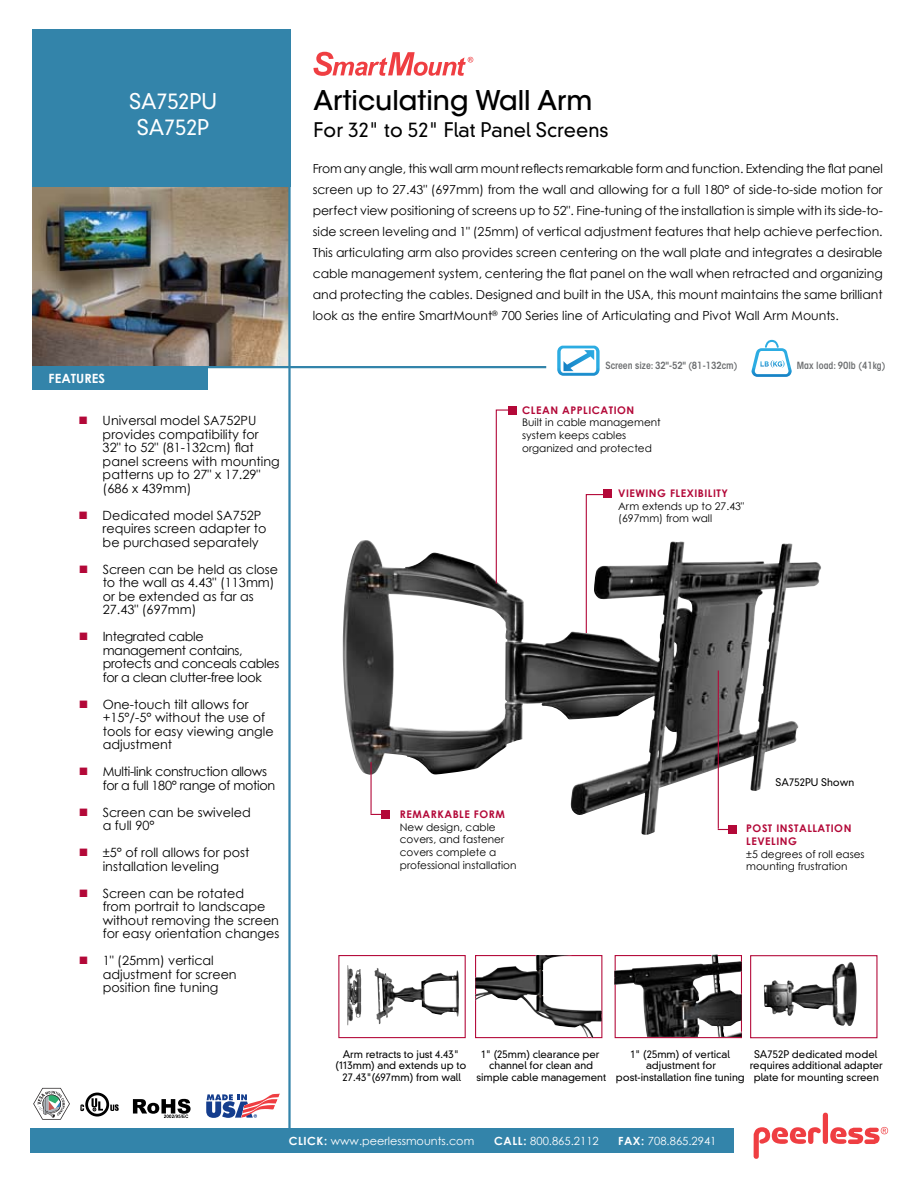
<style>
.page{position:relative;width:918px;height:1188px;background:#fff}
.page>*{position:absolute;margin:0;border:0;box-sizing:border-box;transform-origin:0 0}
.t1{font:500 27px "ITC Avant Garde Std";color:#000}
.t2{font:300 21px/25.2px "DIN Neuzeit Grotesk";color:#fff;text-align:center}
.t3{font:300 19.5px "DIN Neuzeit Grotesk";color:#000}
.t4{font:12.75px/13.5px "Century Gothic";color:#000}
.t5{font:12.75px/13.5px "Century Gothic";letter-spacing:-.025em;color:#000}
.t6{font:700 12.75px "Century Gothic";color:#fff}
.t7{font:12.45px/21px "Century Gothic";color:#000;text-align:justify}
.t8{font:11.25px "Century Gothic";color:#fff}
.t9{font:10.5px/12.8px "Century Gothic";color:#000}
.t10{font:700 10.5px "Century Gothic";letter-spacing:.05em;color:#b30838}
.t11{font:300 10.2px/11.6px "DIN Neuzeit Grotesk";color:#000;text-align:center}
.t12{font:600 condensed 9.9px "ITC Avant Garde Std";color:#6d6f71}
.s1{color:#b30838}
.s2{font-weight:700}
</style>
<div class="page">
<img style="left:343px;top:541px;width:478px;height:294px">
<img style="left:32px;top:187px;width:256px;height:179px">
<hr style="left:32px;top:366px;width:514px;height:2px;background:#3384aa">
<div style="left:32px;top:29px;width:258px;height:158px;background:#3384aa"></div>
<div style="left:32px;top:366px;width:176px;height:24px;background:#3384aa"></div>
<svg style="left:754px;top:1127px;width:67px;height:32px"></svg>
<div style="left:823px;top:1113px;width:5px;height:31px;background:#ef3e42;border-radius:3px"></div>
<svg style="left:830px;top:1127px;width:58px;height:17px"></svg>
<svg style="left:557px;top:346px;width:43px;height:30px"></svg>
<hr style="left:288px;top:29px;width:3px;height:1101px;background:#3384aa">
<div style="left:31px;top:1129px;width:703px;height:24px;background:#3384aa"></div>
<svg style="left:752px;top:340px;width:40px;height:37px"></svg>
<svg style="left:585px;top:494px;width:22px;height:140px"></svg>
<div style="left:603px;top:489px;width:9px;height:9px;background:#b30838"></div>
<hr style="left:718px;top:670px;width:1px;height:159px;background:#b30838">
<div style="left:728px;top:825px;width:9px;height:9px;background:#b30838"></div>
<div style="left:381px;top:810px;width:9px;height:9px;background:#b30838"></div>
<hr style="left:370px;top:762px;width:2px;height:52px;background:#b30838">
<svg style="left:313px;top:52px;width:160px;height:24px"></svg>
<div style="left:508px;top:406px;width:9px;height:9px;background:#b30838"></div>
<svg style="left:495px;top:409px;width:19px;height:176px"></svg>
<div style="left:85px;top:1093px;width:24px;height:24px;border:3px solid #000;border-radius:50%"></div>
<svg style="left:80px;top:1104px;width:4px;height:7px"></svg>
<svg style="left:110px;top:1104px;width:9px;height:7px"></svg>
<svg style="left:92px;top:1098px;width:11px;height:13px"></svg>
<svg style="left:33px;top:1088px;width:37px;height:32px"></svg>
<svg style="left:133px;top:1099px;width:58px;height:19px"></svg>
<svg style="left:206px;top:1093px;width:74px;height:25px"></svg>
<div style="left:338px;top:955px;width:128px;height:83px;border:1px solid #b30838"></div>
<img style="left:475px;top:955px;width:127px;height:83px">
<img style="left:614px;top:954px;width:128px;height:83px">
<img style="left:347px;top:965px;width:10px;height:60px">
<img style="left:374px;top:968px;width:85px;height:56px">
<div style="left:750px;top:955px;width:128px;height:83px;border:1px solid #b30838"></div>
<img style="left:764px;top:962px;width:93px;height:64px">
<h2 class="t2" style="left:129px;top:89px;width:89px">SA752PU<br>SA752P</h2>
<p class="t6" style="left:49px;top:370px;width:58px">FEATURES</p>
<p class="t4" style="left:103px;top:414px;width:179px;text-indent:-24px"><span class="s1">■</span> Universal model SA752PU provides compatibility for<br>32" to 52" (81-132cm) flat panel screens with mounting patterns up to 27" x 17.29" (686 x 439mm)</p>
<p class="t4" style="left:103px;top:508px;width:165px;text-indent:-24px"><span class="s1">■</span> Dedicated model SA752P requires screen adapter to be purchased separately</p>
<p class="t4" style="left:103px;top:562px;width:177px;text-indent:-24px"><span class="s1">■</span> Screen can be held as close to the wall as 4.43" (113mm) or be extended as far as<br>27.43" (697mm)</p>
<p class="t5" style="left:103px;top:630px;width:178px;text-indent:-24px"><span class="s1">■</span> Integrated cable management contains, protects and conceals cables for a clean clutter-free look</p>
<p class="t4" style="left:103px;top:697px;width:172px;text-indent:-24px"><span class="s1">■</span> One-touch tilt allows for +15°/-5° without the use of tools for easy viewing angle adjustment</p>
<p class="t5" style="left:103px;top:765px;width:174px;text-indent:-24px"><span class="s1">■</span> Multi-link construction allows for a full 180° range of motion</p>
<p class="t4" style="left:103px;top:805px;width:150px;text-indent:-24px"><span class="s1">■</span> Screen can be swiveled a full 90°</p>
<p class="t4" style="left:79px;top:846px;width:172px;text-align:center"><span class="s1">■</span> ±5° of roll allows for post installation leveling</p>
<p class="t4" style="left:103px;top:886px;width:178px;text-indent:-24px"><span class="s1">■</span> Screen can be rotated<br>from portrait to landscape without removing the screen for easy orientation changes</p>
<p class="t4" style="left:103px;top:954px;width:135px;text-indent:-24px"><span class="s1">■</span> 1" (25mm) vertical adjustment for screen position fine tuning</p>
<h1 class="t1" style="left:314px;top:83px;width:280px">Articulating Wall Arm</h1>
<h3 class="t3" style="left:314px;top:118px;width:297px">For 32" to 52" Flat Panel Screens</h3>
<p class="t7" style="left:313px;top:158px;width:572px">From any angle, this wall arm mount reflects remarkable form and function. Extending the flat panel screen up to 27.43" (697mm) from the wall and allowing for a full 180° of side-to-side motion for perfect view positioning of screens up to 52". Fine-tuning of the installation is simple with its side-to&shy;side screen leveling and 1" (25mm) of vertical adjustment features that help achieve perfection.<br>This articulating arm also provides screen centering on the wall plate and integrates a desirable cable management system, centering the flat panel on the wall when retracted and organizing and protecting the cables. Designed and built in the USA, this mount maintains the same brilliant look as the entire SmartMount<sup>®</sup> 700 Series line of Articulating and Pivot Wall Arm Mounts.</p>
<p class="t12" style="left:605px;top:359px;width:133px">Screen size: 32"-52" (81-132cm)</p>
<p class="t12" style="left:797px;top:359px;width:90px">Max load: 90lb (41kg)</p>
<p class="t10" style="left:522px;top:403px;width:56px">CLEAN APPLICA</p>
<p class="t10" style="left:609px;top:403px;width:27px">TION</p>
<p class="t9" style="left:522px;top:416px;width:140px">Built in cable management system keeps cables organized and protected</p>
<p class="t10" style="left:400px;top:807px;width:106px">REMARKABLE FORM</p>
<p class="t9" style="left:400px;top:820px;width:118px">New design, cable covers, and fastener covers complete a professional installation</p>
<p class="t10" style="left:618px;top:486px;width:111px">VIEWING FLEXI BILITY</p>
<p class="t9" style="left:618px;top:499px;width:128px">Arm extends up to 27.43" (697mm) from wall</p>
<p class="t11" style="left:776px;top:777px;width:80px">SA752PU Shown</p>
<p class="t10" style="left:746px;top:822px;width:61px">POST INSTALLA</p>
<p class="t10" style="left:826px;top:822px;width:27px">TION</p>
<p class="t10" style="left:746px;top:834px;width:52px">LEVELI NG</p>
<p class="t9" style="left:746px;top:847px;width:120px">±5 degrees of roll eases mounting frustration</p>
<p class="t11" style="left:336px;top:1048px;width:132px">Arm retracts to just 4.43" (113mm) and extends up to<br>27.43"(697mm) from wall</p>
<p class="t11" style="left:476px;top:1048px;width:131px">1" (25mm) clearance per channel for clean and simple cable management</p>
<p class="t11" style="left:616px;top:1048px;width:131px">1" (25mm) of vertical adjustment for post-installation fine tuning</p>
<p class="t11" style="left:750px;top:1048px;width:135px">SA752P dedicated model requires additional adapter plate for mounting screen</p>
<p class="t8" style="left:289px;top:1134px;width:187px"><span class="s2">CLICK:</span> www.peerlessmounts.com</p>
<p class="t8" style="left:494px;top:1134px;width:106px"><span class="s2">CALL:</span> 800.865.2112</p>
<p class="t8" style="left:618px;top:1134px;width:100px"><span class="s2">FAX:</span> 708.865.2941</p>
</div>
